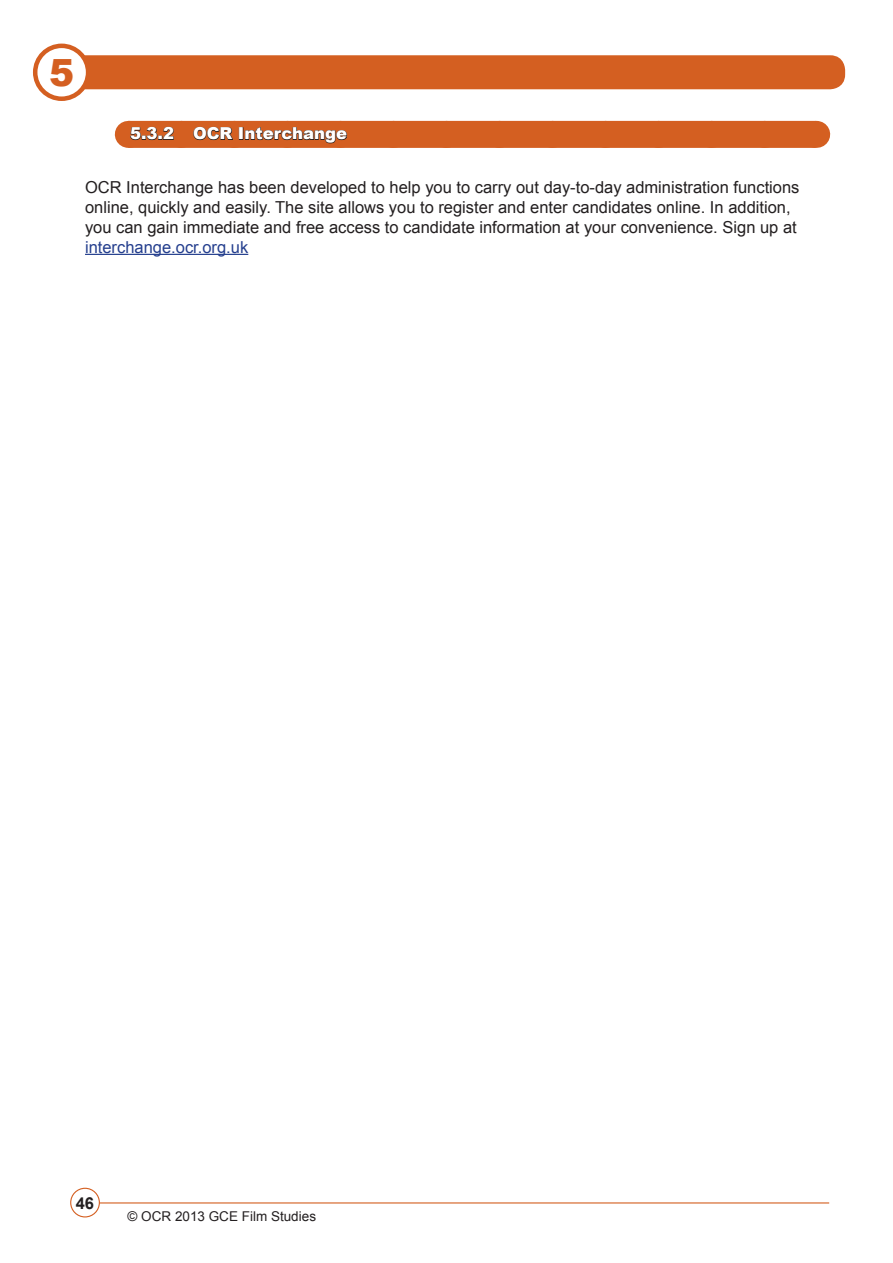
<style>
.page{position:relative;width:893px;height:1263px;background:#fff}
.page>*{position:absolute;margin:0;border:0;box-sizing:border-box;transform-origin:0 0}
.Body_Text{font:900 37.5px "Arial";color:#d45f21}
.Body_Text-2{font:16.5px/19.8px "Arial";color:#231f20}
.t1{font:900 16.5px "Arial";color:#fff}
.t2{font:700 16.5px "Arial";color:#231f20}
.t3{font:13.5px "Arial";color:#231f20}
.s1{color:#253f8e}
</style>
<div class="page">
<div style="left:63px;top:55px;width:782px;height:34px;background:#d45f21;border-radius:15px"></div>
<div style="left:35px;top:46px;width:53px;height:53px;background:#fff;border-radius:50%"></div>
<div style="left:33px;top:44px;width:57px;height:57px;border:4px solid #d45f21;border-radius:50%"></div>
<hr style="left:99px;top:1202px;width:730px;height:1px;background:#d45f21">
<div style="left:70px;top:1188px;width:30px;height:29px;border:1px solid #d45f21;border-radius:50%"></div>
<div style="left:128px;top:121px;width:688px;height:27px;background:#d45f21"></div>
<svg style="left:816px;top:121px;width:1px;height:27px"></svg>
<hr style="left:85px;top:254px;width:163px;height:1px;background:#253f8e">
<svg style="left:130px;top:126px;width:44px;height:22px"></svg>
<svg style="left:184px;top:126px;width:605px;height:22px"></svg>
<p class="Body_Text" style="left:49px;top:45px;width:27px">5</p>
<p class="t1" style="left:130px;top:122px;width:219px">5.3.2 OCR Interchange</p>
<p class="Body_Text-2" style="left:85px;top:178px;width:716px">OCR Interchange has been developed to help you to carry out day-to-day administration functions online, quickly and easily. The site allows you to register and enter candidates online. In addition, you can gain immediate and free access to candidate information at your convenience. Sign up at <span class="s1">interchange.ocr.org.uk</span></p>
<p class="t2" style="left:76px;top:1192px;width:20px">46</p>
<p class="t3" style="left:128px;top:1207px;width:190px">© OCR 2013 GCE Film Studies</p>
</div>
